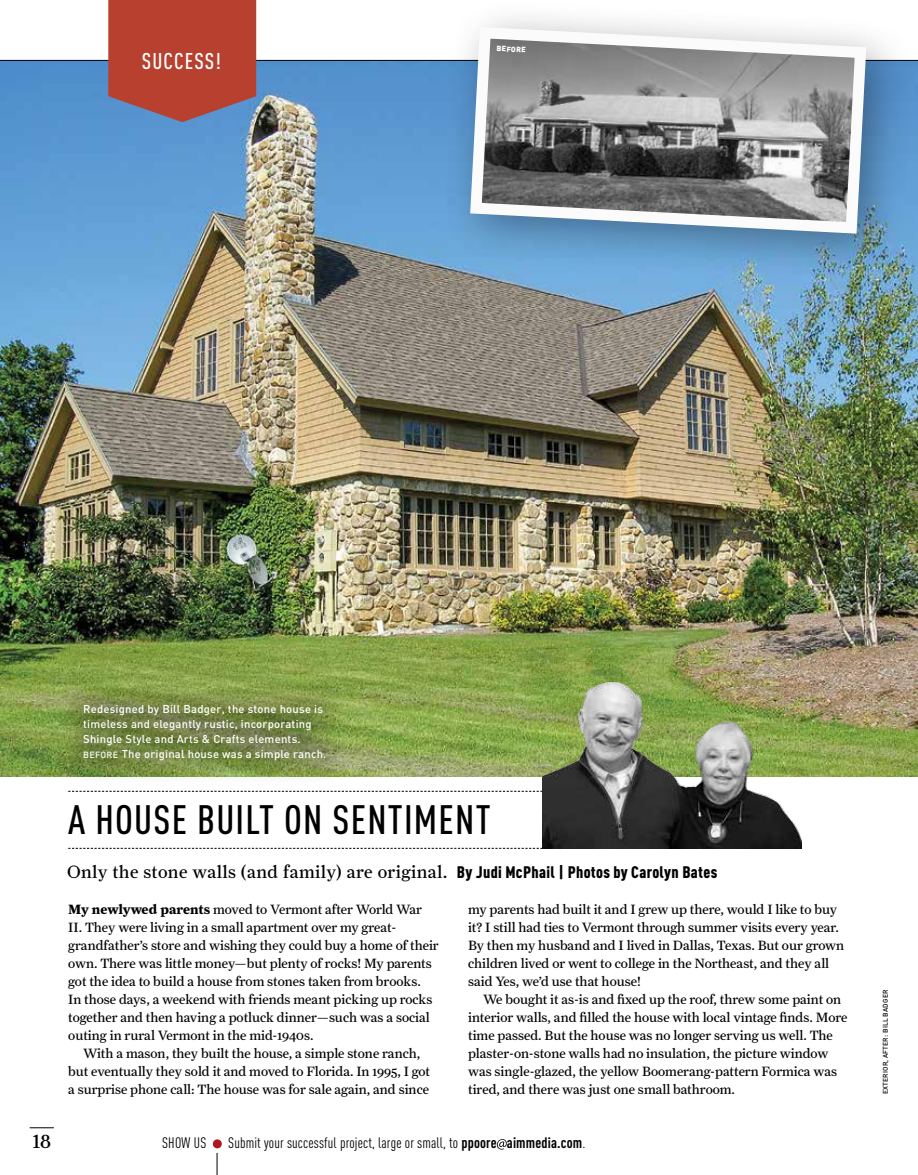
<style>
.page{position:relative;width:918px;height:1175px;background:#fff}
.page>*{position:absolute;margin:0;border:0;box-sizing:border-box;transform-origin:0 0}
.t1{font:500 40.5px "DIN Cond";letter-spacing:.03em;color:#000}
.t2{font:500 22.5px "DIN Cond";letter-spacing:.05em;color:#fff}
.t3{font:19.2px "Farnham Display";color:#000}
.t4{font:18px "Farnham Display Regular OSF";letter-spacing:.02em;color:#000}
.t5{font:15px "DIN Cond";letter-spacing:.01em;color:#000}
.t6{font:13.5px/18px "Farnham Text";color:#000}
.t7{font:500 11.25px/15px "DIN";letter-spacing:.02em;color:#fff}
.t8{font:900 7.5px "DIN";color:#fff}
.t9{font:500 6.75px "DIN";letter-spacing:.02em;color:#000}
.s1{font-size:8.85px}
.s2{font-family:"DIN Cond";font-weight:900;font-size:16.5px}
.s3{font-weight:700}
</style>
<div class="page">
<img style="left:0;top:61px;width:918px;height:715px">
<svg style="left:68px;top:791px;width:475px;height:1px"></svg>
<svg style="left:68px;top:848px;width:733px;height:1px"></svg>
<img style="left:543px;top:677px;width:258px;height:171px">
<svg style="left:30px;top:1127px;width:24px;height:1px"></svg>
<div style="left:55px;top:676px;width:299px;height:112px;background:#000;opacity:.25"></div>
<svg style="left:497px;top:1139px;width:10px;height:10px"></svg>
<div style="left:213px;top:1139px;width:9px;height:9px;background:#ae171f;border-radius:50%"></div>
<svg style="left:217px;top:1152px;width:1px;height:22px"></svg>
<hr style="left:0;top:60px;width:918px;height:1px;background:#000">
<div style="left:442px;top:0;width:473px;height:282px;background:#000;opacity:.35"></div>
<svg style="left:464px;top:21px;width:408px;height:218px"></svg>
<svg style="left:108px;top:0;width:148px;height:122px;background:#ad4940"></svg>
<h2 class="t2" style="left:142px;top:48px;width:81px">SUCCESS!</h2>
<p class="t8" style="left:497px;top:43px;width:31px;rotate:3deg">before</p>
<p class="t7" style="left:83px;top:701px;width:245px">Redesigned by Bill Badger, the stone house is timeless and elegantly rustic, incorporating Shingle Style and Arts &amp; Crafts elements.<br><span class="s1">BEFORE</span> The original house was a simple ranch.</p>
<h3 class="t3" style="left:33px;top:1130px;width:20px">18</h3>
<h1 class="t1" style="left:68px;top:796px;width:424px">A HOUSE BUILT ON SENTIMENT</h1>
<h3 class="t4" style="left:67px;top:861px;width:652px">Only the stone walls (and family) are original. <span class="s2">By Judi McPhail | Photos by Carolyn Bates</span></h3>
<p class="t6" style="left:68px;top:900px;width:372px"><span class="s3">My newlywed parents</span> moved to Vermont after World War II. They were living in a small apartment over my great&shy;grandfather’s store and wishing they could buy a home of their own. There was little money—but plenty of rocks! My parents got the idea to build a house from stones taken from brooks.<br>In those days, a weekend with friends meant picking up rocks together and then having a potluck dinner—such was a social outing in rural Vermont in the mid-1940s.</p>
<p class="t6" style="left:68px;top:1044px;width:363px;text-align:center">With a mason, they built the house, a simple stone ranch,<br>but eventually they sold it and moved to Florida. In 1995, I got a surprise phone call: The house was for sale again, and since</p>
<p class="t6" style="left:468px;top:900px;width:378px">my parents had built it and I grew up there, would I like to buy it? I still had ties to Vermont through summer visits every year.<br>By then my husband and I lived in Dallas, Texas. But our grown children lived or went to college in the Northeast, and they all said Yes, we’d use that house!</p>
<p class="t6" style="left:468px;top:990px;width:381px;text-indent:15px">We bought it as-is and fixed up the roof, threw some paint on interior walls, and filled the house with local vintage finds. More time passed. But the house was no longer serving us well. The plaster-on-stone walls had no insulation, the picture window was single-glazed, the yellow Boomerang-pattern Formica was tired, and there was just one small bathroom.</p>
<p class="t5" style="left:162px;top:1134px;width:46px">SHOW US</p>
<p class="t5" style="left:228px;top:1134px;width:359px">Submit your successful project, large or small, to <span class="s3">ppoore aimmedia.com</span>.</p>
<p class="t9" style="left:881px;top:1094px;width:106px;rotate:-90deg">EXTERIOR, AFTER: BILL BADGER</p>
</div>
